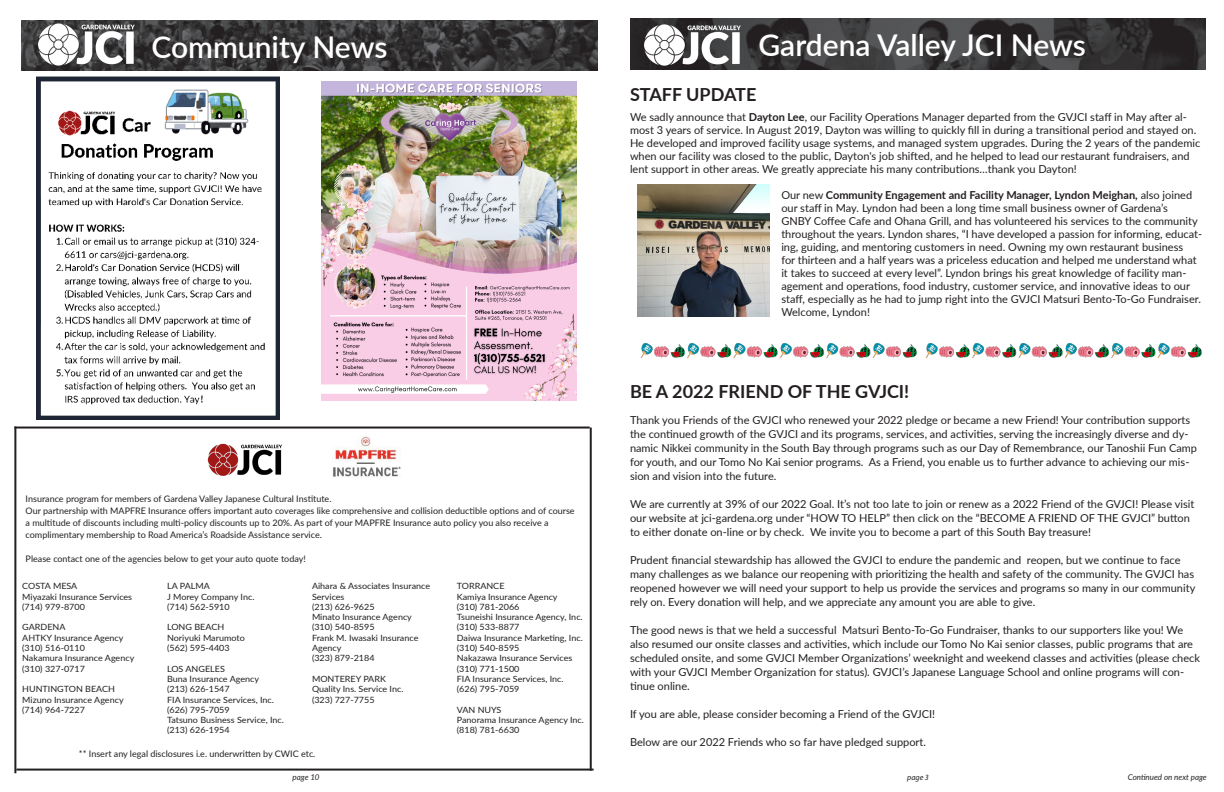
<style>
.page{position:relative;width:1224px;height:792px;background:#fff}
.page>*{position:absolute;margin:0;border:0;box-sizing:border-box;transform-origin:0 0}
.t1{font:600 30px "Lato";color:#fff}
.t2{font:700 18px "Lato";color:#231f20}
.t3{font:11px/14px "Lato";color:#231f20}
.t4{font:9px/12px "Lato";color:#231f20}
.t5{font:8.6px/10.3px "Lato";color:#231f20;scale:1.05 1}
.t6{font:italic 8px "Lato";color:#231f20}
.t7{font:italic 8px "Myriad Pro";color:#231f20}
.s1{font-weight:700}
</style>
<div class="page">
<img style="left:37px;top:76px;width:243px;height:344px">
<img style="left:322px;top:82px;width:255px;height:319px">
<img style="left:630px;top:19px;width:576px;height:50px">
<img style="left:22px;top:20px;width:576px;height:51px">
<img style="left:640px;top:343px;width:277px;height:16px">
<img style="left:925px;top:343px;width:277px;height:16px">
<img style="left:33px;top:20px;width:108px;height:48px">
<img style="left:639px;top:20px;width:108px;height:48px">
<img style="left:638px;top:185px;width:131px;height:131px">
<hr style="left:14px;top:427px;width:576px;height:2px;background:#231f20">
<hr style="left:16px;top:769px;width:578px;height:2px;background:#231f20">
<hr style="left:590px;top:428px;width:2px;height:343px;background:#231f20">
<img style="left:207px;top:443px;width:75px;height:33px">
<img style="left:333px;top:436px;width:68px;height:41px">
<hr style="left:14px;top:427px;width:2px;height:346px;background:#231f20">
<p class="t1" style="left:151px;top:25px;width:238px">Community News</p>
<p class="t4" style="left:26px;top:492px;width:307px">Insurance program for members of Gardena Valley Japanese Cultural Institute.</p>
<p class="t4" style="left:26px;top:504px;width:551px">Our partnership with MAPFRE Insurance offers important auto coverages like comprehensive and collision deductible options and of course a multitude of discounts including multi-policy discounts up to 20%. As part of your MAPFRE Insurance auto policy you also receive a</p>
<p class="t4" style="left:26px;top:528px;width:298px">complimentary membership to Road America’s Roadside Assistance service.</p>
<p class="t4" style="left:26px;top:552px;width:282px">Please contact one of the agencies below to get your auto quote today!</p>
<p class="t5" style="left:22px;top:581px;width:54px">COSTA MESA</p>
<p class="t5" style="left:22px;top:591px;width:106px">Miyazaki Insurance Services</p>
<p class="t5" style="left:22px;top:601px;width:61px">(714) 979-8700</p>
<p class="t5" style="left:22px;top:622px;width:43px">GARDENA</p>
<p class="t5" style="left:22px;top:632px;width:98px">AHTKY Insurance Agency</p>
<p class="t5" style="left:22px;top:642px;width:61px">(310) 516-0110</p>
<p class="t5" style="left:22px;top:653px;width:108px">Nakamura Insurance Agency</p>
<p class="t5" style="left:22px;top:663px;width:61px">(310) 327-0717</p>
<p class="t5" style="left:22px;top:684px;width:90px">HUNTINGTON BEACH</p>
<p class="t5" style="left:22px;top:694px;width:98px">Mizuno Insurance Agency</p>
<p class="t5" style="left:22px;top:704px;width:61px">(714) 964-7227</p>
<p class="t5" style="left:312px;top:581px;width:114px">Aihara &amp; Associates Insurance<br>Services</p>
<p class="t5" style="left:312px;top:601px;width:61px">(213) 626-9625</p>
<p class="t5" style="left:312px;top:612px;width:97px">Minato Insurance Agency</p>
<p class="t5" style="left:312px;top:622px;width:61px">(310) 540-8595</p>
<p class="t5" style="left:312px;top:632px;width:103px">Frank M. Iwasaki Insurance<br>Agency</p>
<p class="t5" style="left:312px;top:653px;width:61px">(323) 879-2184</p>
<p class="t5" style="left:312px;top:673px;width:72px">MONTEREY PARK</p>
<p class="t5" style="left:312px;top:684px;width:89px">Quality Ins. Service Inc.</p>
<p class="t5" style="left:312px;top:694px;width:61px">(323) 727-7755</p>
<p class="t5" style="left:457px;top:581px;width:47px">TORRANCE</p>
<p class="t5" style="left:457px;top:591px;width:97px">Kamiya Insurance Agency</p>
<p class="t5" style="left:457px;top:601px;width:61px">(310) 781-2066</p>
<p class="t5" style="left:457px;top:612px;width:121px">Tsuneishi Insurance Agency, Inc.</p>
<p class="t5" style="left:457px;top:622px;width:61px">(310) 533-8877</p>
<p class="t5" style="left:457px;top:632px;width:122px">Daiwa Insurance Marketing, Inc.</p>
<p class="t5" style="left:457px;top:642px;width:61px">(310) 540-8595</p>
<p class="t5" style="left:457px;top:653px;width:111px">Nakazawa Insurance Services</p>
<p class="t5" style="left:457px;top:663px;width:61px">(310) 771-1500</p>
<p class="t5" style="left:457px;top:673px;width:103px">FIA Insurance Services, Inc.</p>
<p class="t5" style="left:457px;top:684px;width:61px">(626) 795-7059</p>
<p class="t5" style="left:457px;top:704px;width:44px">VAN NUYS</p>
<p class="t5" style="left:457px;top:715px;width:123px">Panorama Insurance Agency Inc.</p>
<p class="t5" style="left:457px;top:725px;width:61px">(818) 781-6630</p>
<p class="t5" style="left:167px;top:581px;width:42px">LA PALMA</p>
<p class="t5" style="left:167px;top:591px;width:85px">J Morey Company Inc.</p>
<p class="t5" style="left:167px;top:601px;width:61px">(714) 562-5910</p>
<p class="t5" style="left:167px;top:622px;width:56px">LONG BEACH</p>
<p class="t5" style="left:167px;top:632px;width:75px">Noriyuki Marumoto</p>
<p class="t5" style="left:167px;top:642px;width:61px">(562) 595-4403</p>
<p class="t5" style="left:167px;top:663px;width:57px">LOS ANGELES</p>
<p class="t5" style="left:167px;top:673px;width:89px">Buna Insurance Agency</p>
<p class="t5" style="left:167px;top:684px;width:61px">(213) 626-1547</p>
<p class="t5" style="left:167px;top:694px;width:103px">FIA Insurance Services, Inc.</p>
<p class="t5" style="left:167px;top:704px;width:61px">(626) 795-7059</p>
<p class="t5" style="left:167px;top:715px;width:113px">Tatsuno Business Service, Inc.</p>
<p class="t5" style="left:167px;top:725px;width:61px">(213) 626-1954</p>
<p class="t4" style="left:79px;top:748px;width:238px">** Insert any legal disclosures i.e. underwritten by CWIC etc.</p>
<p class="t6" style="left:292px;top:771px;width:29px">page 10</p>
<p class="t1" style="left:759px;top:23px;width:329px">Gardena Valley JCI News</p>
<p class="t2" style="left:630px;top:82px;width:128px">STAFF UPDATE</p>
<p class="t3" style="left:630px;top:110px;width:572px;line-height:13px">We sadly announce that <span class="s1">Dayton Lee</span>, our Facility Operations Manager departed from the GVJCI staff in May after al&shy;most 3 years of service. In August 2019, Dayton was willing to quickly fill in during a transitional period and stayed on.<br>He developed and improved facility usage systems, and managed system upgrades. During the 2 years of the pandemic when our facility was closed to the public, Dayton's job shifted, and he helped to lead our restaurant fundraisers, and lent support in other areas. We greatly appreciate his many contributions…thank you Dayton!</p>
<p class="t3" style="left:781px;top:188px;width:422px;line-height:13px">Our new <span class="s1">Community Engagement and Facility Manager, Lyndon Meighan,</span> also joined our staff in May. Lyndon had been a long time small business owner of Gardena’s<br>GNBY Coffee Cafe and Ohana Grill, and has volunteered his services to the community throughout the years. Lyndon shares, “I have developed a passion for informing, educat&shy;ing, guiding, and mentoring customers in need. Owning my own restaurant business<br>for thirteen and a half years was a priceless education and helped me understand what it takes to succeed at every level”. Lyndon brings his great knowledge of facility man&shy;agement and operations, food industry, customer service, and innovative ideas to our staff, especially as he had to jump right into the GVJCI Matsuri Bento-To-Go Fundraiser.<br>Welcome, Lyndon!</p>
<p class="t2" style="left:630px;top:378px;width:281px">BE A 2022 FRIEND OF THE GVJCI!</p>
<p class="t3" style="left:630px;top:412px;width:569px">Thank you Friends of the GVJCI who renewed your 2022 pledge or became a new Friend! Your contribution supports the continued growth of the GVJCI and its programs, services, and activities, serving the increasingly diverse and dy&shy;namic Nikkei community in the South Bay through programs such as our Day of Remembrance, our Tanoshii Fun Camp for youth, and our Tomo No Kai senior programs. As a Friend, you enable us to further advance to achieving our mis&shy;sion and vision into the future.</p>
<p class="t3" style="left:630px;top:496px;width:566px">We are currently at 39% of our 2022 Goal. It’s not too late to join or renew as a 2022 Friend of the GVJCI! Please visit our website at jci-gardena.org under “HOW TO HELP” then click on the “BECOME A FRIEND OF THE GVJCI” button to either donate on-line or by check. We invite you to become a part of this South Bay treasure!</p>
<p class="t3" style="left:630px;top:552px;width:567px">Prudent financial stewardship has allowed the GVJCI to endure the pandemic and reopen, but we continue to face many challenges as we balance our reopening with prioritizing the health and safety of the community. The GVJCI has reopened however we will need your support to help us provide the services and programs so many in our community rely on. Every donation will help, and we appreciate any amount you are able to give.</p>
<p class="t3" style="left:630px;top:622px;width:572px">The good news is that we held a successful Matsuri Bento-To-Go Fundraiser, thanks to our supporters like you! We also resumed our onsite classes and activities, which include our Tomo No Kai senior classes, public programs that are scheduled onsite, and some GVJCI Member Organizations’ weeknight and weekend classes and activities (please check with your GVJCI Member Organization for status). GVJCI’s Japanese Language School and online programs will con&shy;tinue online.</p>
<p class="t3" style="left:630px;top:706px;width:307px">If you are able, please consider becoming a Friend of the GVJCI!</p>
<p class="t3" style="left:630px;top:734px;width:298px">Below are our 2022 Friends who so far have pledged support.</p>
<p class="t7" style="left:907px;top:772px;width:23px">page 3</p>
<p class="t6" style="left:1128px;top:772px;width:80px">Continued on next page</p>
</div>
